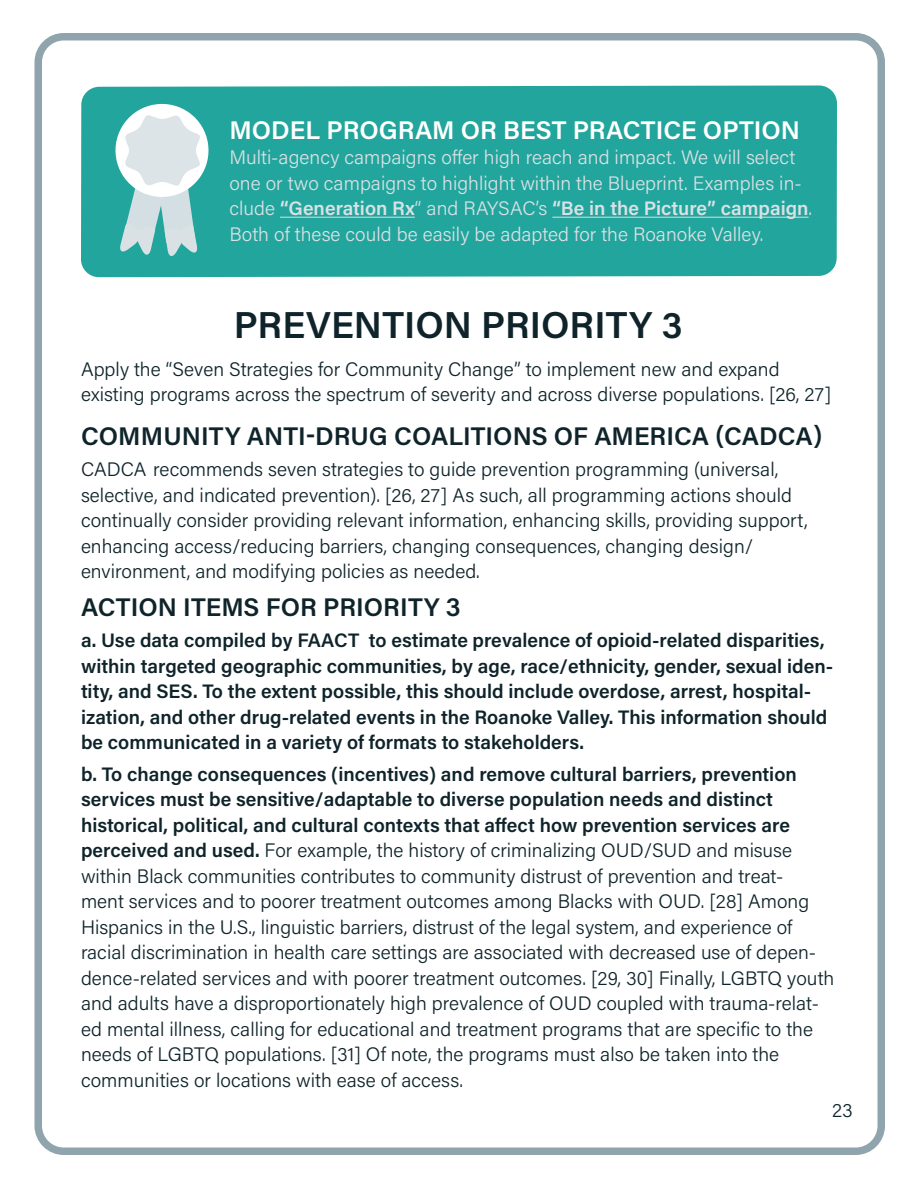
<style>
.page{position:relative;width:918px;height:1188px;background:#fff}
.page>*{position:absolute;margin:0;border:0;box-sizing:border-box;transform-origin:0 0}
.t1{font:37.5px "Acumin Variable Concept";letter-spacing:.03em;color:#0f242a}
.t2{font:25.5px "Acumin Variable Concept";letter-spacing:.03em;color:#0f242a}
.t3{font:25.5px "Acumin Variable Concept";letter-spacing:.03em;color:#fff}
.t4{font:19.5px/25.5px "Acumin Variable Concept";letter-spacing:.01em;color:#0f242a}
.t5{font:19.5px/25.5px "Acumin Variable Concept";letter-spacing:.045em;color:#0f242a}
.t6{font:19.5px/25.5px "Acumin Variable Concept";letter-spacing:.01em;color:#d9e1e5}
</style>
<div class="page">
<div style="left:34px;top:33px;width:851px;height:1122px;border:8px solid #758e99;border-radius:26px"></div>
<div style="left:81px;top:85px;width:756px;height:192px;background:#22a59c"></div>
<hr style="left:280px;top:217px;width:135px;height:1px;background:#d9e1e5">
<hr style="left:552px;top:217px;width:257px;height:1px;background:#d9e1e5">
<svg style="left:109px;top:98px;width:106px;height:160px"></svg>
<h2 class="t3" style="left:230px;top:112px;width:572px">MODEL PROGRAM OR BEST PRACTICE OPTION</h2>
<p class="t6" style="left:229px;top:144px;width:584px">Multi-agency campaigns offer high reach and impact. We will select one or two campaigns to highlight within the Blueprint. Examples in&shy;clude “Generation Rx“ and RAYSAC’s “Be in the Picture” campaign.<br>Both of these could be easily be adapted for the Roanoke Valley.</p>
<h1 class="t1" style="left:234px;top:299px;width:450px">PREVENTION PRIORITY 3</h1>
<p class="t4" style="left:81px;top:355px;width:752px">Apply the “Seven Strategies for Community Change” to implement new and expand existing programs across the spectrum of severity and across diverse populations. [26, 27]</p>
<h2 class="t2" style="left:81px;top:418px;width:742px">COMMUNITY ANTI-DRUG COALITIONS OF AMERICA (CADCA)</h2>
<p class="t4" style="left:81px;top:456px;width:728px">CADCA recommends seven strategies to guide prevention programming (universal, selective, and indicated prevention). [26, 27] As such, all programming actions should continually consider providing relevant information, enhancing skills, providing support, enhancing access/reducing barriers, changing consequences, changing design/ environment, and modifying policies as needed.</p>
<h2 class="t2" style="left:81px;top:589px;width:381px">ACTION ITEMS FOR PRIORITY 3</h2>
<p class="t5" style="left:81px;top:627px;width:753px">a. Use data compiled by FAACT to estimate prevalence of opioid-related disparities, within targeted geographic communities, by age, race/ethnicity, gender, sexual iden&shy;tity, and SES. To the extent possible, this should include overdose, arrest, hospital&shy;ization, and other drug-related events in the Roanoke Valley. This information should be communicated in a variety of formats to stakeholders.</p>
<p class="t4" style="left:81px;top:760px;width:755px">b. To change consequences (incentives) and remove cultural barriers, prevention services must be sensitive/adaptable to diverse population needs and distinct historical, political, and cultural contexts that affect how prevention services are perceived and used. For example, the history of criminalizing OUD/SUD and misuse within Black communities contributes to community distrust of prevention and treat-<br>ment services and to poorer treatment outcomes among Blacks with OUD. [28] Among Hispanics in the U.S., linguistic barriers, distrust of the legal system, and experience of racial discrimination in health care settings are associated with decreased use of depen&shy;dence-related services and with poorer treatment outcomes. [29, 30] Finally, LGBTQ youth and adults have a disproportionately high prevalence of OUD coupled with trauma-relat&shy;ed mental illness, calling for educational and treatment programs that are specific to the needs of LGBTQ populations. [31] Of note, the programs must also be taken into the communities or locations with ease of access.</p>
<p class="t4" style="left:832px;top:1097px;width:22px">23</p>
</div>
